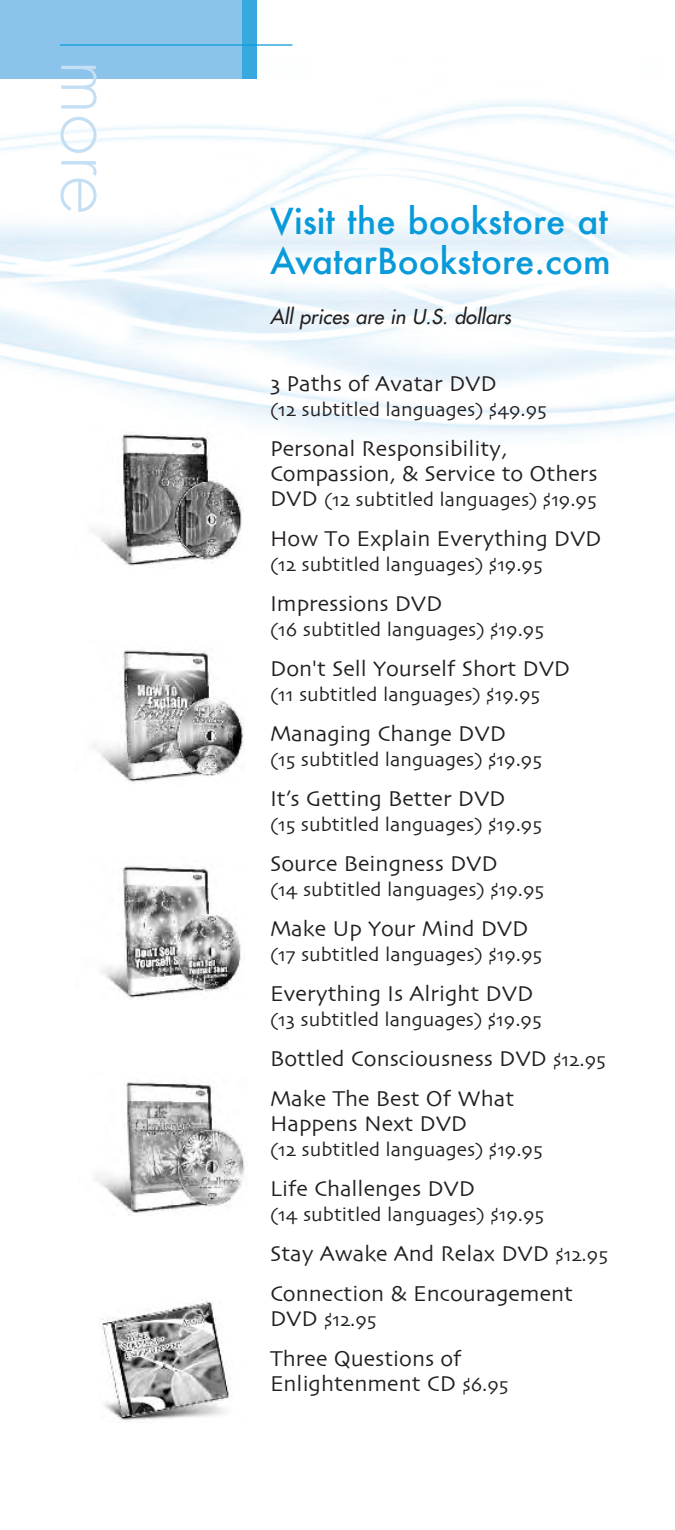
<style>
.page{position:relative;width:675px;height:1530px;background:#fff}
.page>*{position:absolute;margin:0;border:0;box-sizing:border-box;transform-origin:0 0}
.t1{font:300 75px "Futura";color:#c4dff3}
.t2{font:500 35px/40px "Futura";color:#089ad9}
.t3{font:22.5px/25px "Skia";color:#231f20}
.t4{font:20px "Skia";color:#231f20}
.t5{font:italic 20px "Futura";color:#231f20}
.s1{font-size:22.5px}
.s2{font-size:20px}
</style>
<div class="page">
<div style="left:215px;top:0;width:42px;height:79px;background:#37a9df"></div>
<div style="left:0;top:0;width:242px;height:79px;background:#8cc3ea"></div>
<hr style="left:60px;top:44px;width:232px;height:2px;background:#089ad9">
<img style="left:101px;top:1301px;width:130px;height:120px">
<img style="left:93px;top:430px;width:151px;height:136px">
<img style="left:93px;top:650px;width:152px;height:133px">
<img style="left:95px;top:1082px;width:150px;height:134px">
<img style="left:102px;top:866px;width:139px;height:132px">
<h1 class="t1" style="left:123px;top:60px;width:156px;rotate:90deg">more</h1>
<h2 class="t2" style="left:270px;top:201px;width:342px">Visit the bookstore at<br>AvatarBookstore.com</h2>
<p class="t5" style="left:270px;top:307px;width:243px">All prices are in U.S. dollars</p>
<p class="t3" style="left:270px;top:372px;width:228px">3 Paths of Avatar DVD</p>
<p class="t4" style="left:270px;top:400px;width:278px">(12 subtitled languages) $49.95</p>
<p class="t3" style="left:270px;top:437px;width:329px">Personal Responsibility,<br>Compassion, &amp; Service to Others</p>
<p class="t4" style="left:270px;top:490px;width:328px"><span class="s1">DVD</span> (12 subtitled languages) $19.95</p>
<p class="t3" style="left:270px;top:527px;width:333px">How To Explain Everything DVD</p>
<p class="t4" style="left:270px;top:555px;width:274px">(12 subtitled languages) $19.95</p>
<p class="t3" style="left:270px;top:592px;width:174px">Impressions DVD</p>
<p class="t4" style="left:270px;top:620px;width:275px">(16 subtitled languages) $19.95</p>
<p class="t3" style="left:270px;top:657px;width:302px">Don't Sell Yourself Short DVD</p>
<p class="t4" style="left:270px;top:685px;width:272px">(11 subtitled languages) $19.95</p>
<p class="t3" style="left:270px;top:722px;width:238px">Managing Change DVD</p>
<p class="t4" style="left:270px;top:750px;width:274px">(15 subtitled languages) $19.95</p>
<p class="t3" style="left:270px;top:787px;width:237px">It’s Getting Better DVD</p>
<p class="t4" style="left:270px;top:815px;width:274px">(15 subtitled languages) $19.95</p>
<p class="t3" style="left:270px;top:852px;width:229px">Source Beingness DVD</p>
<p class="t4" style="left:270px;top:880px;width:276px">(14 subtitled languages) $19.95</p>
<p class="t3" style="left:270px;top:917px;width:260px">Make Up Your Mind DVD</p>
<p class="t4" style="left:270px;top:945px;width:274px">(17 subtitled languages) $19.95</p>
<p class="t3" style="left:270px;top:982px;width:265px">Everything Is Alright DVD</p>
<p class="t4" style="left:270px;top:1010px;width:273px">(13 subtitled languages) $19.95</p>
<p class="t3" style="left:270px;top:1040px;width:337px;line-height:40px">Bottled Consciousness DVD <span class="s2">$12.95<br></span>Make The Best Of What</p>
<p class="t3" style="left:270px;top:1112px;width:199px">Happens Next DVD</p>
<p class="t4" style="left:270px;top:1140px;width:274px">(12 subtitled languages) $19.95</p>
<p class="t3" style="left:270px;top:1177px;width:207px">Life Challenges DVD</p>
<p class="t4" style="left:270px;top:1205px;width:276px">(14 subtitled languages) $19.95</p>
<p class="t3" style="left:270px;top:1235px;width:339px;line-height:40px">Stay Awake And Relax DVD <span class="s2">$12.95<br></span>Connection &amp; Encouragement</p>
<p class="t4" style="left:270px;top:1310px;width:108px"><span class="s1">DVD</span> $12.95</p>
<p class="t3" style="left:270px;top:1347px;width:240px">Three Questions of<br>Enlightenment CD <span class="s2">$6.95</span></p>
</div>
